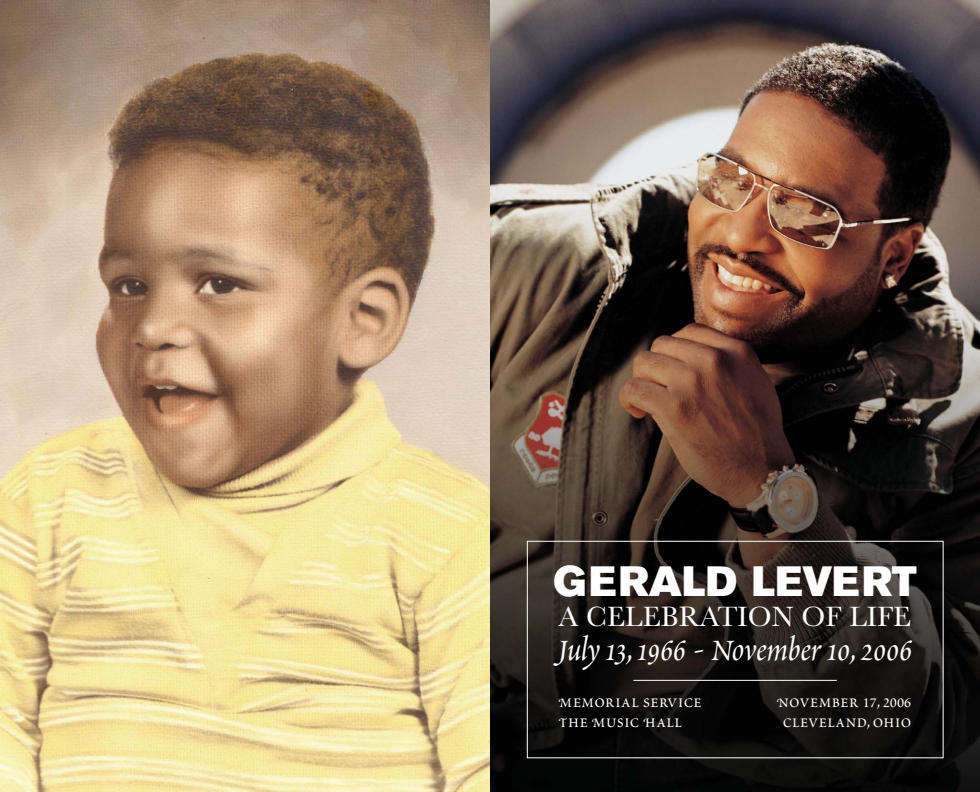
<style>
.page{position:relative;width:980px;height:792px;background:#fff}
.page>*{position:absolute;margin:0;border:0;box-sizing:border-box;transform-origin:0 0}
.t1{font:42px "Akzidenz Grotesk BE Super";letter-spacing:.015em;color:#fff}
.t2{font:38px "Poetica Chancery I";color:#fff}
.t3{font:29px "Baskerville";color:#fff}
.t4{font:20px "Poetica Roman Small Caps";color:#fff}
</style>
<div class="page">
<img style="left:490px;top:0;width:489px;height:792px">
<div style="left:527px;top:541px;width:416px;height:217px;border:1px solid #fff"></div>
<svg style="left:0;top:0;width:490px;height:792px;background:#cbb48a"></svg>
<hr style="left:633px;top:680px;width:203px;height:1px;background:#fff">
<h1 class="t1" style="left:553px;top:566px;width:365px">GERALD LEVERT</h1>
<h3 class="t3" style="left:558px;top:607px;width:354px">A CELEBRATION OF LIFE</h3>
<h2 class="t2" style="left:557px;top:633px;width:355px">July 13,1966 - November 10,2006</h2>
<p class="t4" style="left:558px;top:693px;width:145px">Memorial Service</p>
<p class="t4" style="left:776px;top:693px;width:136px">November 17, 2006</p>
<p class="t4" style="left:558px;top:713px;width:125px">The Music Hall</p>
<p class="t4" style="left:782px;top:713px;width:130px">Cleveland, Ohio</p>
</div>
